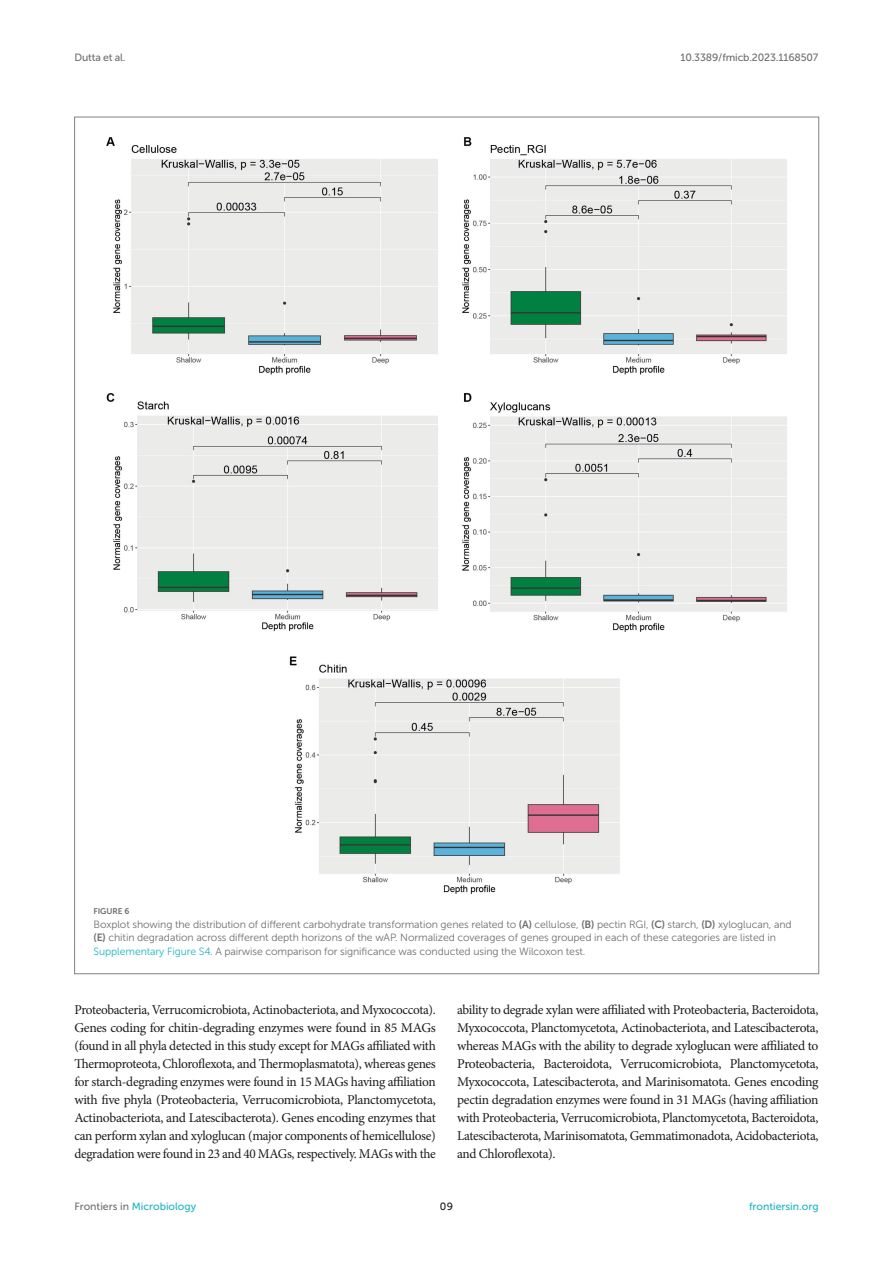
<style>
.page{position:relative;width:893px;height:1263px;background:#fff}
.page>*{position:absolute;margin:0;border:0;box-sizing:border-box;transform-origin:0 0}
.TEXT{font:13.5px/18px "Minion Pro";letter-spacing:-.025em;color:#1b1c1b;text-align:justify}
.FIG_LEG{font:10.5px/13.5px "Museo Sans 300";letter-spacing:-.01em;color:#706f70}
.t1{font:10.5px "Museo Sans 500";color:#1db5c3}
.t2{font:10.5px "Museo Sans 500";letter-spacing:-.015em;color:#706f70}
.t3{font:10.5px "Museo Sans 500";color:#1b1c1b}
.FIG_HD{font:8.25px "Museo Sans 700";letter-spacing:-.01em;color:#706f70}
.s1{font-family:"Museo Sans 700"}
.s2{color:#1db5c3}
.s3{color:#706f70}
</style>
<div class="page">
<img style="left:106px;top:137px;width:681px;height:757px">
<p class="t2" style="left:74px;top:51px;width:53px">Dutta et al.</p>
<p class="t2" style="left:680px;top:51px;width:140px">10.3389/fmicb.2023.1168507</p>
<p class="FIG_HD" style="left:94px;top:907px;width:37px">FIGURE 6</p>
<p class="FIG_LEG" style="left:94px;top:917px;width:700px">Boxplot showing the distribution of different carbohydrate transformation genes related to <span class="s1">(A)</span> cellulose, <span class="s1">(B)</span> pectin RGI, <span class="s1">(C)</span> starch, <span class="s1">(D)</span> xyloglucan, and <span class="s1">(E)</span> chitin degradation across different depth horizons of the wAP. Normalized coverages of genes grouped in each of these categories are listed in<br><span class="s2">Supplementary Figure S4</span>. A pairwise comparison for significance was conducted using the Wilcoxon test.</p>
<p class="TEXT" style="left:74px;top:1001px;width:363px">Proteobacteria, Verrucomicrobiota, Actinobacteriota, and Myxococcota).<br>Genes coding for chitin-degrading enzymes were found in 85 MAGs (found in all phyla detected in this study except for MAGs affiliated with Thermoproteota, Chloroflexota, and Thermoplasmatota), whereas genes for starch-degrading enzymes were found in 15 MAGs having affiliation with five phyla (Proteobacteria, Verrucomicrobiota, Planctomycetota, Actinobacteriota, and Latescibacterota). Genes encoding enzymes that can perform xylan and xyloglucan (major components of hemicellulose) degradation were found in 23 and 40 MAGs, respectively. MAGs with the</p>
<p class="TEXT" style="left:457px;top:1001px;width:363px">ability to degrade xylan were affiliated with Proteobacteria, Bacteroidota, Myxococcota, Planctomycetota, Actinobacteriota, and Latescibacterota, whereas MAGs with the ability to degrade xyloglucan were affiliated to Proteobacteria, Bacteroidota, Verrucomicrobiota, Planctomycetota, Myxococcota, Latescibacterota, and Marinisomatota. Genes encoding pectin degradation enzymes were found in 31 MAGs (having affiliation with Proteobacteria, Verrucomicrobiota, Planctomycetota, Bacteroidota, Latescibacterota, Marinisomatota, Gemmatimonadota, Acidobacteriota, and Chloroflexota).</p>
<p class="t1" style="left:74px;top:1200px;width:123px"><span class="s3">Frontiers in</span> Microbiology</p>
<p class="t3" style="left:440px;top:1200px;width:15px">09</p>
<p class="t1" style="left:749px;top:1200px;width:71px">frontiersin.org</p>
</div>
